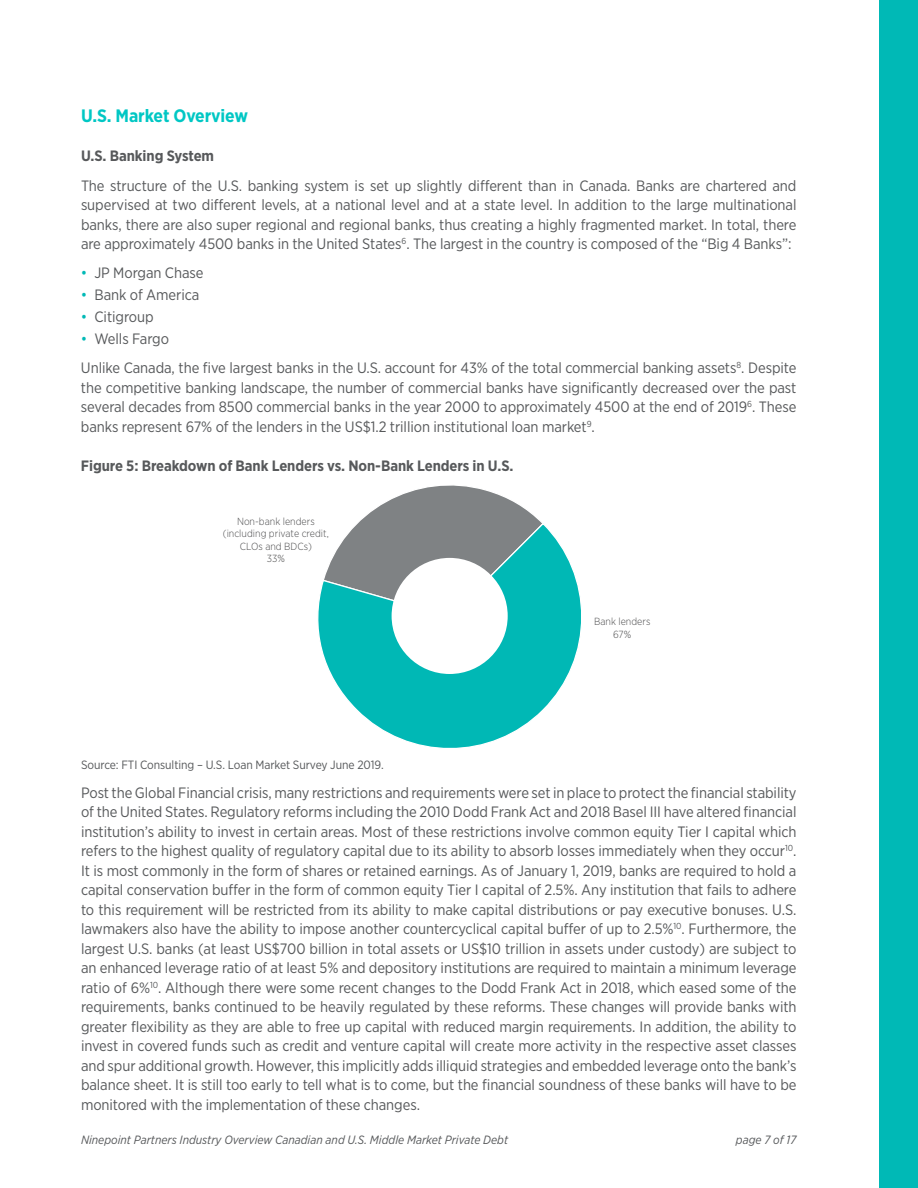
<style>
.page{position:relative;width:918px;height:1188px;background:#fff}
.page>*{position:absolute;margin:0;border:0;box-sizing:border-box;transform-origin:0 0}
.t1{font:700 18px "Gotham Narrow";letter-spacing:-.005em;color:#00c7c4}
.t2{font:15px/19.5px "Gotham Narrow";letter-spacing:-.005em;color:#57595b;text-align:justify}
.t3{font:700 15px "Gotham Narrow";letter-spacing:-.005em;color:#57595b}
.t4{font:italic 12px "Gotham Narrow";color:#57595b}
.t5{font:12px "Gotham Narrow";letter-spacing:-.005em;color:#57595b}
.t6{font:300 10.35px/12.5px "Gotham Narrow";color:#4d4d4e;text-align:center}
.s1{color:#00b9b6}
</style>
<div class="page">
<div style="left:879px;top:0;width:39px;height:1188px;background:#00b9b6"></div>
<svg style="left:359px;top:485px;width:182px;height:37px"></svg>
<svg style="left:318px;top:522px;width:263px;height:226px"></svg>
<div style="left:392px;top:558px;width:116px;height:116px;background:#fff;border-radius:50%"></div>
<p class="t1" style="left:81px;top:105px;width:169px">U.S. Market Overview</p>
<p class="t3" style="left:81px;top:146px;width:135px">U.S. Banking System</p>
<p class="t2" style="left:81px;top:175px;width:717px">The structure of the U.S. banking system is set up slightly different than in Canada. Banks are chartered and supervised at two different levels, at a national level and at a state level. In addition to the large multinational banks, there are also super regional and regional banks, thus creating a highly fragmented market. In total, there are approximately 4500 banks in the United States<sup>6</sup>. The largest in the country is composed of the “Big 4 Banks”:</p>
<p class="t2" style="left:81px;top:263px;width:124px"><span class="s1">•</span> JP Morgan Chase</p>
<p class="t2" style="left:81px;top:285px;width:120px"><span class="s1">•</span> Bank of America</p>
<p class="t2" style="left:81px;top:307px;width:74px"><span class="s1">•</span> Citigroup</p>
<p class="t2" style="left:81px;top:324px;width:717px;line-height:29.2px"><span class="s1">•</span> Wells Fargo<br>Unlike Canada, the five largest banks in the U.S. account for 43% of the total commercial banking assets<sup>8</sup>. Despite</p>
<p class="t2" style="left:81px;top:378px;width:717px">the competitive banking landscape, the number of commercial banks have significantly decreased over the past several decades from 8500 commercial banks in the year 2000 to approximately 4500 at the end of 2019<sup>6</sup>. These banks represent 67% of the lenders in the US$1.2 trillion institutional loan market<sup>9</sup>.</p>
<p class="t3" style="left:81px;top:456px;width:434px">Figure 5: Breakdown of Bank Lenders vs. Non-Bank Lenders in U.S.</p>
<p class="t6" style="left:223px;top:515px;width:108px">Non-bank lenders (including private credit,<br>CLOs and BDCs)<br>33%</p>
<p class="t6" style="left:594px;top:615px;width:58px">Bank lenders<br>67%</p>
<p class="t5" style="left:81px;top:757px;width:304px">Source: FTI Consulting – U.S. Loan Market Survey June 2019.</p>
<p class="t2" style="left:81px;top:783px;width:717px">Post the Global Financial crisis, many restrictions and requirements were set in place to protect the financial stability of the United States. Regulatory reforms including the 2010 Dodd Frank Act and 2018 Basel III have altered financial institution’s ability to invest in certain areas. Most of these restrictions involve common equity Tier I capital which refers to the highest quality of regulatory capital due to its ability to absorb losses immediately when they occur<sup>10</sup>.<br>It is most commonly in the form of shares or retained earnings. As of January 1, 2019, banks are required to hold a capital conservation buffer in the form of common equity Tier I capital of 2.5%. Any institution that fails to adhere to this requirement will be restricted from its ability to make capital distributions or pay executive bonuses. U.S. lawmakers also have the ability to impose another countercyclical capital buffer of up to 2.5%<sup>10</sup>. Furthermore, the largest U.S. banks (at least US$700 billion in total assets or US$10 trillion in assets under custody) are subject to an enhanced leverage ratio of at least 5% and depository institutions are required to maintain a minimum leverage ratio of 6%<sup>10</sup>. Although there were some recent changes to the Dodd Frank Act in 2018, which eased some of the requirements, banks continued to be heavily regulated by these reforms. These changes will provide banks with greater flexibility as they are able to free up capital with reduced margin requirements. In addition, the ability to invest in covered funds such as credit and venture capital will create more activity in the respective asset classes and spur additional growth. However, this implicitly adds illiquid strategies and embedded leverage onto the bank’s balance sheet. It is still too early to tell what is to come, but the financial soundness of these banks will have to be monitored with the implementation of these changes.</p>
<p class="t4" style="left:81px;top:1132px;width:429px">Ninepoint Partners Industry Overview Canadian and U.S. Middle Market Private Debt</p>
<p class="t4" style="left:736px;top:1132px;width:62px">page 7 of 17</p>
</div>
